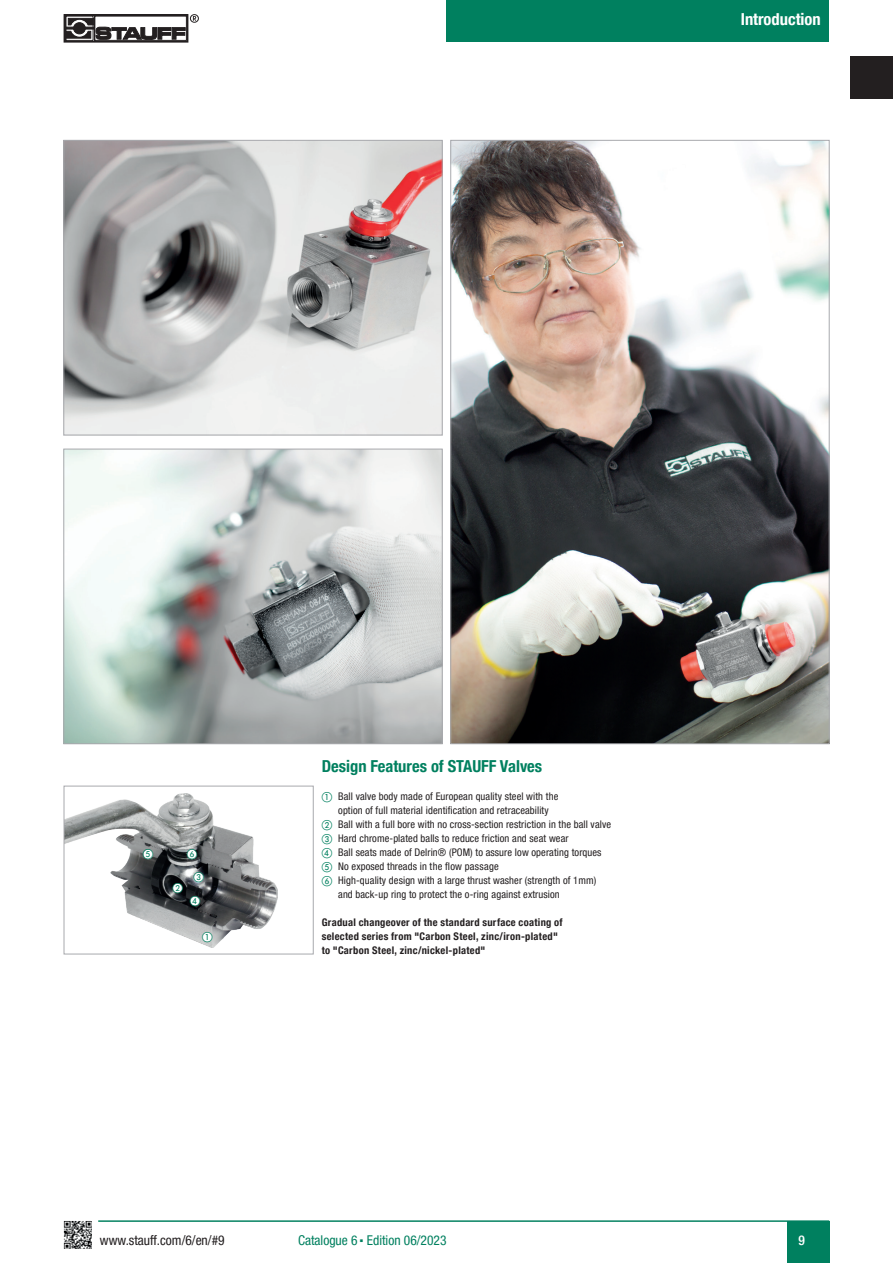
<style>
.page{position:relative;width:893px;height:1263px;background:#fff}
.page>*{position:absolute;margin:0;border:0;box-sizing:border-box;transform-origin:0 0}
.t1{font:700 condensed 16.5px "Helvetica Neue LTW1 G";color:#00805f}
.t2{font:700 condensed 16.5px "Helvetica Neue LTW1 G";color:#fff}
.t3{font:condensed 13.5px "Helvetica Neue LTW1 G";color:#00805f}
.t4{font:condensed 13.5px "Helvetica Neue LTW1 G";color:#231f20}
.t5{font:500 condensed 13.5px "Helvetica Neue LTW1 G";color:#fff}
.t6{font:condensed 10.5px "Helvetica Neue LTW1 G";letter-spacing:.01em;color:#231f20}
.t7{font:700 condensed 10.5px/14.1px "Helvetica Neue LTW1 G";letter-spacing:.03em;color:#231f20}
.t8{font:10.5px "European Pi One";color:#00805f}
.s1{font-family:"European Pi One";font-stretch:normal;color:#00805f}
</style>
<div class="page">
<div style="left:446px;top:0;width:383px;height:42px;background:#00805f"></div>
<div style="left:64px;top:14px;width:124px;height:28px;border:1px solid #231f20"></div>
<svg style="left:68px;top:25px;width:23px;height:6px"></svg>
<div style="left:66px;top:16px;width:27px;height:24px;border:1px solid #231f20"></div>
<div style="left:190px;top:14px;width:9px;height:9px;border:1px solid #231f20;border-radius:50%"></div>
<svg style="left:193px;top:16px;width:3px;height:5px"></svg>
<svg style="left:68px;top:18px;width:26px;height:7px"></svg>
<svg style="left:66px;top:31px;width:25px;height:7px"></svg>
<svg style="left:71px;top:20px;width:17px;height:16px"></svg>
<div style="left:71px;top:20px;width:17px;height:16px;border:1px solid #fff;border-radius:50%"></div>
<div style="left:74px;top:23px;width:11px;height:11px;background:#231f20;border-radius:50%"></div>
<div style="left:74px;top:23px;width:11px;height:11px;border:1px solid #231f20;border-radius:50%"></div>
<hr style="left:66px;top:27px;width:28px;height:2px;background:#231f20">
<svg style="left:96px;top:27px;width:89px;height:13px"></svg>
<div style="left:787px;top:1221px;width:42px;height:42px;background:#00805f"></div>
<div style="left:850px;top:56px;width:43px;height:42px;background:#231f20"></div>
<hr style="left:64px;top:1221px;width:765px;height:1px;background:#00805f">
<svg style="left:63px;top:1220px;width:38px;height:29px"></svg>
<img style="left:66px;top:793px;width:212px;height:155px">
<div style="left:64px;top:786px;width:249px;height:168px;border:1px solid #a8a9ad"></div>
<div style="left:202px;top:932px;width:10px;height:10px;background:#fff;border-radius:50%"></div>
<div style="left:173px;top:883px;width:9px;height:10px;background:#fff;border-radius:50%"></div>
<div style="left:194px;top:873px;width:10px;height:9px;background:#fff;border-radius:50%"></div>
<div style="left:190px;top:896px;width:10px;height:10px;background:#fff;border-radius:50%"></div>
<div style="left:143px;top:850px;width:10px;height:9px;background:#fff;border-radius:50%"></div>
<div style="left:187px;top:850px;width:10px;height:9px;background:#fff;border-radius:50%"></div>
<img style="left:453px;top:142px;width:374px;height:600px">
<img style="left:66px;top:142px;width:374px;height:291px">
<div style="left:64px;top:140px;width:378px;height:295px;border:1px solid #a8a9ad"></div>
<img style="left:66px;top:451px;width:374px;height:291px">
<div style="left:64px;top:449px;width:378px;height:295px;border:1px solid #a8a9ad"></div>
<h1 class="t2" style="left:741px;top:9px;width:81px">Introduction</h1>
<p class="t8" style="left:143px;top:849px;width:12px">E</p>
<p class="t8" style="left:187px;top:849px;width:12px">F</p>
<p class="t8" style="left:194px;top:872px;width:12px">C</p>
<p class="t8" style="left:190px;top:895px;width:12px">D</p>
<p class="t8" style="left:172px;top:882px;width:12px">B</p>
<p class="t8" style="left:202px;top:931px;width:12px">A</p>
<h1 class="t1" style="left:322px;top:756px;width:222px">Design Features of STAUFF Valves</h1>
<p class="t6" style="left:322px;top:790px;width:238px"><span class="s1">A</span> Ball valve body made of European quality steel with the</p>
<p class="t6" style="left:338px;top:804px;width:212px">option of full material identification and retraceability</p>
<p class="t6" style="left:322px;top:818px;width:291px"><span class="s1">B</span> Ball with a full bore with no cross-section restriction in the ball valve</p>
<p class="t6" style="left:322px;top:832px;width:248px"><span class="s1">C</span> Hard chrome-plated balls to reduce friction and seat wear</p>
<p class="t6" style="left:322px;top:846px;width:281px"><span class="s1">D</span> Ball seats made of Delrin® (POM) to assure low operating torques</p>
<p class="t6" style="left:322px;top:860px;width:178px"><span class="s1">E</span> No exposed threads in the flow passage</p>
<p class="t6" style="left:322px;top:874px;width:276px"><span class="s1">F</span> High-quality design with a large thrust washer (strength of 1mm)</p>
<p class="t6" style="left:338px;top:888px;width:223px">and back-up ring to protect the o-ring against extrusion</p>
<p class="t7" style="left:322px;top:915px;width:242px">Gradual changeover of the standard surface coating of selected series from "Carbon Steel, zinc/iron-plated" to "Carbon Steel, zinc/nickel-plated"</p>
<p class="t4" style="left:100px;top:1232px;width:126px">www.stauff.com/6/en/#9</p>
<p class="t3" style="left:298px;top:1232px;width:150px">Catalogue 6 ▪ Edition 06/2023</p>
<p class="t5" style="left:798px;top:1231px;width:8px">9</p>
</div>
